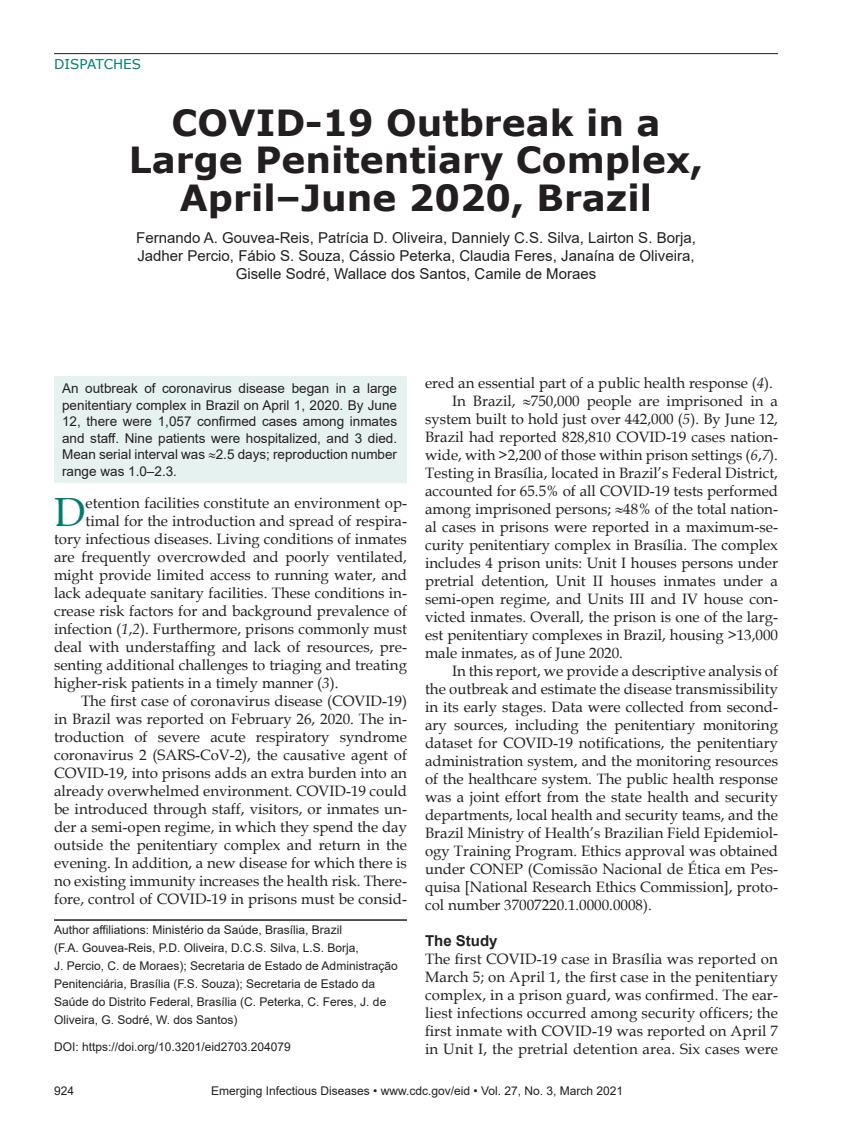
<style>
.page{position:relative;width:851px;height:1134px;background:#fff}
.page>*{position:absolute;margin:0;border:0;box-sizing:border-box;transform-origin:0 0}
.Drop_Cap{font:40.8px "Book Antiqua";color:#007d70}
.Article_Title{font:700 36px/37.5px "Verdana";color:#231f20;text-align:center}
.Body_Text{font:15px/18px "Book Antiqua";color:#231f20;text-align:justify}
.Drop_Cap-2{font:15px "Book Antiqua";color:#231f20}
.BodyText2{font:15px/18px "Book Antiqua";letter-spacing:.01em;color:#231f20;text-align:justify}
.Authors{font:15px/18px "Arial";color:#231f20;text-align:center}
.t1{font:700 15px "Arial";color:#231f20}
.Abstract{font:13.5px/16.5px "Arial";color:#231f20;text-align:justify}
.t2{font:13.5px "Verdana";color:#007d70}
.Affiliations{font:12px/18px "Arial";color:#231f20}
.DOI{font:12px "Arial";color:#231f20}
.s1{font-style:italic}
</style>
<div class="page">
<hr style="left:54px;top:53px;width:724px;height:1px;background:#231f20">
<div style="left:54px;top:376px;width:353px;height:107px;background:#e6f2f0"></div>
<hr style="left:54px;top:919px;width:353px;height:2px;background:#231f20">
<p class="t2" style="left:54px;top:55px;width:88px">DISPATCHES</p>
<p class="Article_Title" style="left:129px;top:103px;width:576px">COVID-19 Outbreak in a<br>Large Penitentiary Complex,<br>April–June 2020, Brazil</p>
<p class="Authors" style="left:136px;top:229px;width:561px">Fernando A. Gouvea-Reis, Patrícia D. Oliveira, Danniely C.S. Silva, Lairton S. Borja,<br>Jadher Percio, Fábio S. Souza, Cássio Peterka, Claudia Feres, Janaína de Oliveira,<br>Giselle Sodré, Wallace dos Santos, Camile de Moraes</p>
<p class="Abstract" style="left:62px;top:380px;width:336px">An outbreak of coronavirus disease began in a large penitentiary complex in Brazil on April 1, 2020. By June 12, there were 1,057 confirmed cases among inmates and staff. Nine patients were hospitalized, and 3 died.<br>Mean serial interval was ≈2.5 days; reproduction number range was 1.0–2.3.</p>
<p class="Drop_Cap" style="left:54px;top:484px;width:33px">D</p>
<p class="Drop_Cap-2" style="left:86px;top:492px;width:323px">etention facilities constitute an environment op-</p>
<p class="Drop_Cap-2" style="left:86px;top:510px;width:323px">timal for the introduction and spread of respira-</p>
<p class="Drop_Cap-2" style="left:54px;top:528px;width:354px">tory infectious diseases. Living conditions of inmates</p>
<p class="Drop_Cap-2" style="left:54px;top:546px;width:354px">are frequently overcrowded and poorly ventilated,</p>
<p class="Drop_Cap-2" style="left:54px;top:564px;width:354px">might provide limited access to running water, and</p>
<p class="Drop_Cap-2" style="left:54px;top:582px;width:354px">lack adequate sanitary facilities. These conditions in-</p>
<p class="Drop_Cap-2" style="left:54px;top:600px;width:354px">crease risk factors for and background prevalence of</p>
<p class="Drop_Cap-2" style="left:54px;top:618px;width:354px">infection (<span class="s1">1</span>,<span class="s1">2</span>). Furthermore, prisons commonly must</p>
<p class="Drop_Cap-2" style="left:54px;top:636px;width:354px">deal with understaffing and lack of resources, pre-</p>
<p class="Drop_Cap-2" style="left:54px;top:654px;width:354px">senting additional challenges to triaging and treating</p>
<p class="Drop_Cap-2" style="left:54px;top:672px;width:286px">higher-risk patients in a timely manner (<span class="s1">3</span>).</p>
<p class="Body_Text" style="left:54px;top:691px;width:354px;text-indent:27px">The first case of coronavirus disease (COVID-19) in Brazil was reported on February 26, 2020. The in&shy;troduction of severe acute respiratory syndrome coronavirus 2 (SARS-CoV-2), the causative agent of COVID-19, into prisons adds an extra burden into an already overwhelmed environment. COVID-19 could be introduced through staff, visitors, or inmates un&shy;der a semi-open regime, in which they spend the day outside the penitentiary complex and return in the evening. In addition, a new disease for which there is no existing immunity increases the health risk. There&shy;fore, control of COVID-19 in prisons must be consid-</p>
<p class="Affiliations" style="left:54px;top:921px;width:345px">Author affiliations: Ministério da Saúde, Brasília, Brazil<br>(F.A. Gouvea-Reis, P.D. Oliveira, D.C.S. Silva, L.S. Borja,<br>J. Percio, C. de Moraes); Secretaria de Estado de Administração Penitenciária, Brasília (F.S. Souza); Secretaria de Estado da Saúde do Distrito Federal, Brasília (C. Peterka, C. Feres, J. de Oliveira, G. Sodré, W. dos Santos)</p>
<p class="DOI" style="left:54px;top:1039px;width:238px">DOI: https://doi.org/10.3201/eid2703.204079</p>
<p class="Body_Text" style="left:425px;top:373px;width:349px">ered an essential part of a public health response (<span class="s1">4</span>).</p>
<p class="Body_Text" style="left:425px;top:391px;width:354px;text-indent:27px">In Brazil, ≈750,000 people are imprisoned in a system built to hold just over 442,000 (<span class="s1">5</span>). By June 12, Brazil had reported 828,810 COVID-19 cases nation&shy;wide, with &gt;2,200 of those within prison settings (<span class="s1">6</span>,<span class="s1">7</span>).<br>Testing in Brasília, located in Brazil’s Federal District, accounted for 65.5% of all COVID-19 tests performed among imprisoned persons; ≈48% of the total nation&shy;al cases in prisons were reported in a maximum-se&shy;curity penitentiary complex in Brasília. The complex includes 4 prison units: Unit I houses persons under pretrial detention, Unit II houses inmates under a semi-open regime, and Units III and IV house con&shy;victed inmates. Overall, the prison is one of the larg&shy;est penitentiary complexes in Brazil, housing &gt;13,000 male inmates, as of June 2020.</p>
<p class="Body_Text" style="left:425px;top:661px;width:354px;text-indent:27px">In this report, we provide a descriptive analysis of the outbreak and estimate the disease transmissibility in its early stages. Data were collected from second&shy;ary sources, including the penitentiary monitoring dataset for COVID-19 notifications, the penitentiary administration system, and the monitoring resources of the healthcare system. The public health response was a joint effort from the state health and security departments, local health and security teams, and the Brazil Ministry of Health’s Brazilian Field Epidemiol&shy;ogy Training Program. Ethics approval was obtained under CONEP (Comissão Nacional de Ética em Pes&shy;quisa [National Research Ethics Commission], proto&shy;col number 37007220.1.0000.0008).</p>
<h1 class="t1" style="left:425px;top:930px;width:74px">The Study</h1>
<p class="BodyText2" style="left:425px;top:949px;width:354px">The first COVID-19 case in Brasília was reported on March 5; on April 1, the first case in the penitentiary complex, in a prison guard, was confirmed. The ear&shy;liest infections occurred among security officers; the first inmate with COVID-19 was reported on April 7 in Unit I, the pretrial detention area. Six cases were</p>
<p class="Affiliations" style="left:54px;top:1082px;width:22px">924</p>
<p class="Affiliations" style="left:211px;top:1082px;width:413px">Emerging Infectious Diseases • www.cdc.gov/eid • Vol. 27, No. 3, March 2021</p>
</div>
